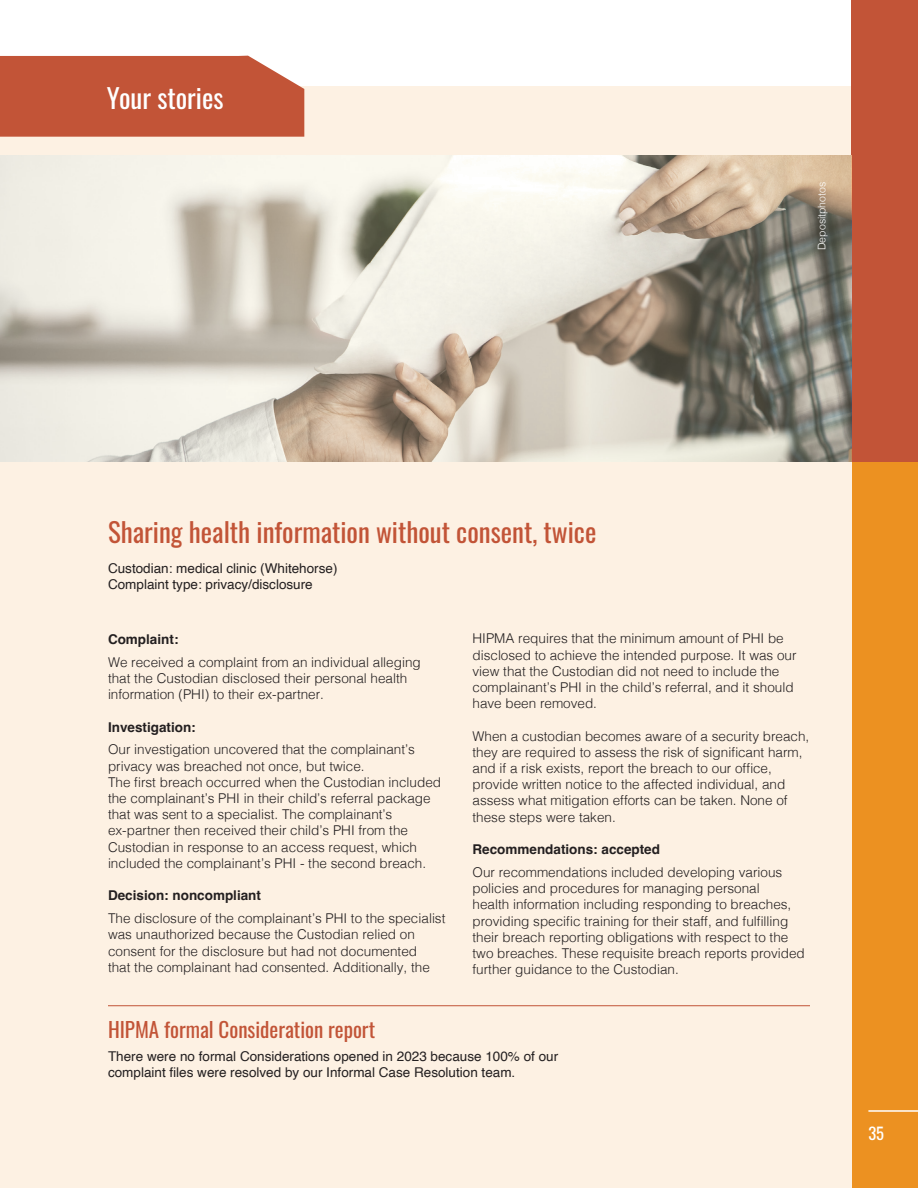
<style>
.page{position:relative;width:918px;height:1188px;background:#fff}
.page>*{position:absolute;margin:0;border:0;box-sizing:border-box;transform-origin:0 0}
.t1{font:27px "Oswald";color:#c25437}
.t2{font:27px "Oswald";color:#fff}
.t3{font:21px "Oswald";color:#c25437}
.t4{font:16.5px "Oswald";color:#fff}
.t5{font:300 13.5px/16.2px "Helvetica";color:#231f20}
.t6{font:13.5px/16.2px "Helvetica";color:#231f20}
.t7{font:700 13.5px "Helvetica";color:#231f20}
.t8{font:300 10.5px "Helvetica";color:#fff}
</style>
<div class="page">
<div style="left:851px;top:283px;width:67px;height:905px;background:#ec9121"></div>
<hr style="left:868px;top:1110px;width:50px;height:2px;background:#fff">
<div style="left:0;top:86px;width:851px;height:1102px;background:#fdf1e3"></div>
<div style="left:851px;top:0;width:67px;height:462px;background:#c25437"></div>
<div style="left:0;top:56px;width:304px;height:81px;background:#c25437"></div>
<svg style="left:0;top:155px;width:851px;height:307px"></svg>
<hr style="left:108px;top:1005px;width:702px;height:1px;background:#c25437">
<p class="t2" style="left:107px;top:74px;width:118px">Your stories</p>
<p class="t8" style="left:813px;top:250px;width:70px;rotate:-90deg">Depositphotos</p>
<p class="t1" style="left:108px;top:508px;width:490px">Sharing health information without consent, twice</p>
<p class="t6" style="left:108px;top:561px;width:231px">Custodian: medical clinic (Whitehorse)</p>
<p class="t6" style="left:108px;top:577px;width:206px">Complaint type: privacy/disclosure</p>
<p class="t7" style="left:108px;top:631px;width:72px">Complaint:</p>
<p class="t5" style="left:108px;top:653px;width:314px">We received a complaint from an individual alleging that the Custodian disclosed their personal health information (PHI) to their ex-partner.</p>
<p class="t7" style="left:108px;top:719px;width:89px">Investigation:</p>
<p class="t5" style="left:108px;top:741px;width:308px">Our investigation uncovered that the complainant’s privacy was breached not once, but twice.</p>
<p class="t5" style="left:108px;top:773px;width:335px">The first breach occurred when the Custodian included the complainant’s PHI in their child’s referral package that was sent to a specialist. The complainant’s ex-partner then received their child’s PHI from the Custodian in response to an access request, which included the complainant’s PHI - the second breach.</p>
<p class="t7" style="left:108px;top:887px;width:155px">Decision: noncompliant</p>
<p class="t5" style="left:108px;top:909px;width:339px">The disclosure of the complainant’s PHI to the specialist was unauthorized because the Custodian relied on consent for the disclosure but had not documented<br>that the complainant had consented. Additionally, the</p>
<p class="t5" style="left:472px;top:630px;width:326px">HIPMA requires that the minimum amount of PHI be disclosed to achieve the intended purpose. It was our view that the Custodian did not need to include the complainant’s PHI in the child’s referral, and it should have been removed.</p>
<p class="t5" style="left:472px;top:727px;width:338px">When a custodian becomes aware of a security breach, they are required to assess the risk of significant harm, and if a risk exists, report the breach to our office, provide written notice to the affected individual, and assess what mitigation efforts can be taken. None of these steps were taken.</p>
<p class="t7" style="left:472px;top:841px;width:189px">Recommendations: accepted</p>
<p class="t5" style="left:472px;top:863px;width:334px">Our recommendations included developing various policies and procedures for managing personal<br>health information including responding to breaches, providing specific training for their staff, and fulfilling their breach reporting obligations with respect to the two breaches. These requisite breach reports provided further guidance to the Custodian.</p>
<p class="t3" style="left:108px;top:1011px;width:269px">HIPMA formal Consideration report</p>
<p class="t6" style="left:108px;top:1049px;width:452px">There were no formal Considerations opened in 2023 because 100% of our complaint files were resolved by our Informal Case Resolution team.</p>
<p class="t4" style="left:868px;top:1119px;width:17px">35</p>
</div>
